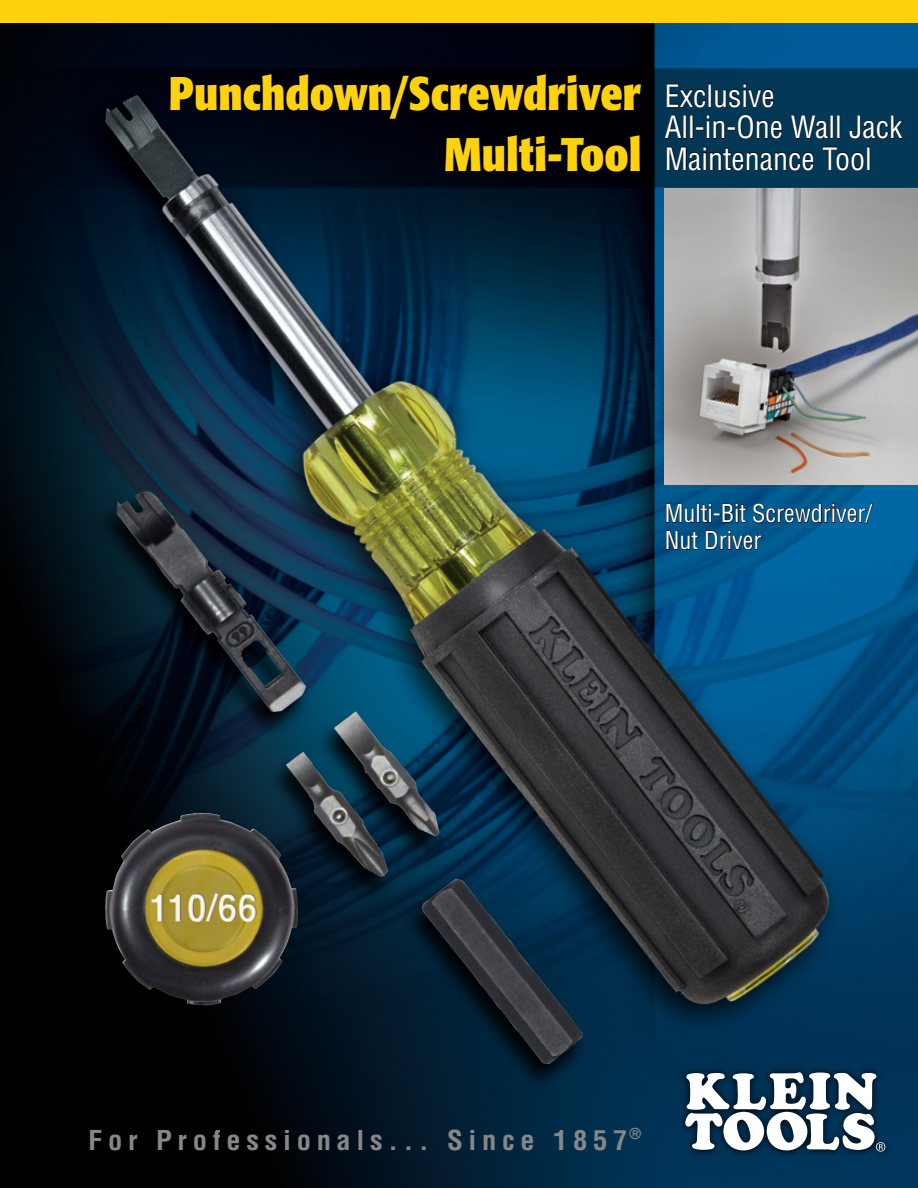
<style>
.page{position:relative;width:918px;height:1188px;background:#fff}
.page>*{position:absolute;margin:0;border:0;box-sizing:border-box;transform-origin:0 0}
.t1{font:700 condensed 46.65px/61.5px "Formata";color:#ffd20e;text-align:right}
.t2{font:condensed 30px "Helvetica";color:#fff}
.t3{font:700 condensed 26.7px "Helvetica";letter-spacing:.2em;color:#868787;scale:1.07 1}
.t4{font:condensed 24px "Helvetica";color:#fff}
</style>
<div class="page">
<img style="left:0;top:915px;width:918px;height:273px">
<div style="left:0;top:0;width:918px;height:915px;background:#000;opacity:.43"></div>
<div style="left:678px;top:1065px;width:214px;height:94px;background:#000;opacity:.95"></div>
<svg style="left:685px;top:1072px;width:200px;height:80px"></svg>
<div style="left:95px;top:490px;width:494px;height:601px;background:#000;opacity:.94"></div>
<img style="left:116px;top:492px;width:68px;height:107px">
<img style="left:664px;top:188px;width:254px;height:296px">
<img style="left:121px;top:813px;width:76px;height:53px">
<svg style="left:666px;top:497px;width:208px;height:61px;background:#014e7d"></svg>
<p class="t1" style="left:169px;top:62px;width:474px">Punchdown/Screwdriver<br>Multi-Tool</p>
<p class="t2" style="left:665px;top:77px;width:111px">Exclusive</p>
<p class="t2" style="left:665px;top:108px;width:239px">All-in-One Wall Jack</p>
<p class="t2" style="left:665px;top:140px;width:208px">Maintenance Tool</p>
<p class="t4" style="left:665px;top:498px;width:209px">Multi-Bit Screwdriver/</p>
<p class="t4" style="left:665px;top:525px;width:98px">Nut Driver</p>
<p class="t3" style="left:88px;top:1124px;width:519px">For Professionals... Since 1857 <sup>®</sup></p>
</div>
